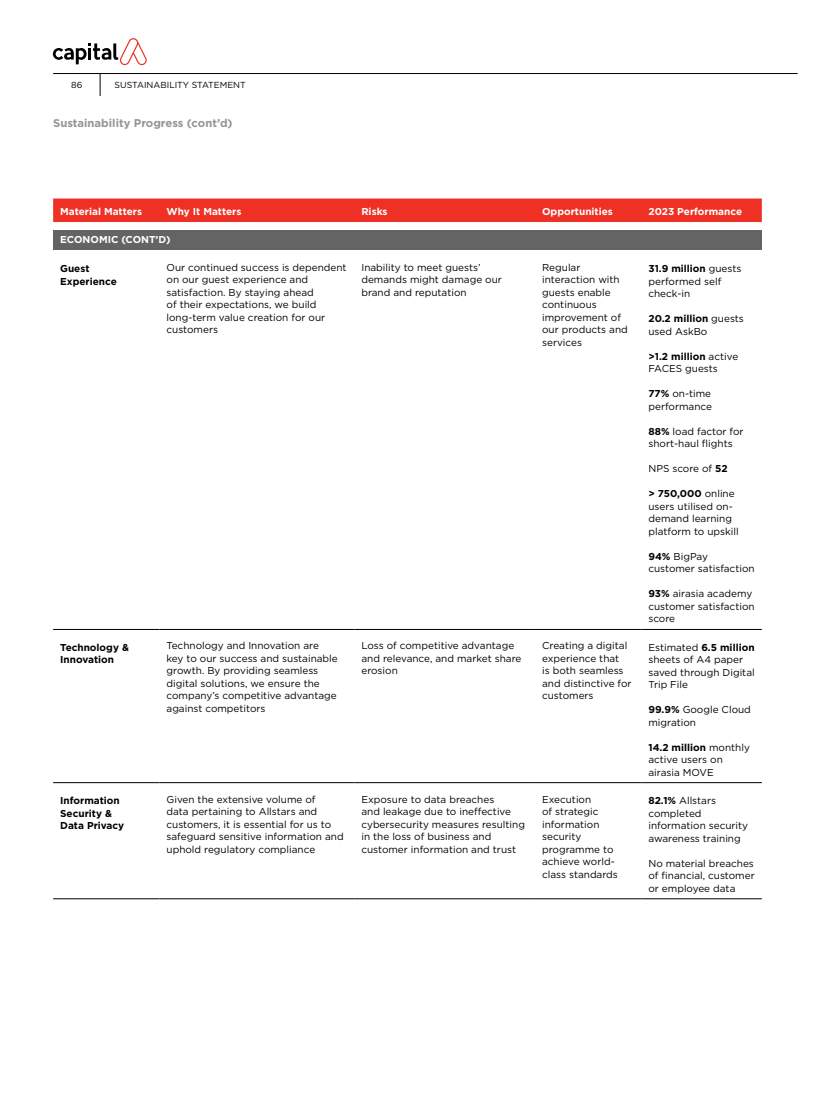
<style>
.page{position:relative;width:815px;height:1099px;background:#fff}
.page>*{position:absolute;margin:0;border:0;box-sizing:border-box;transform-origin:0 0}
.t1{font:700 11.25px "Gotham";color:#939598}
.t2{font:10px/12.5px "Gotham";color:#000}
.t3{font:700 10px "Gotham";color:#fff}
.t4{font:700 10px/12.5px "Gotham";color:#000}
.t5{font:8.75px "Gotham";color:#000}
.s1{font-weight:700}
</style>
<div class="page">
<div style="left:53px;top:198px;width:709px;height:24px;background:#ee3124"></div>
<div style="left:53px;top:230px;width:709px;height:20px;background:#636466"></div>
<hr style="left:53px;top:629px;width:106px;height:1px;background:#000">
<hr style="left:159px;top:629px;width:195px;height:1px;background:#000">
<hr style="left:354px;top:629px;width:181px;height:1px;background:#000">
<hr style="left:535px;top:629px;width:106px;height:1px;background:#000">
<hr style="left:641px;top:629px;width:121px;height:1px;background:#000">
<hr style="left:53px;top:782px;width:106px;height:1px;background:#000">
<hr style="left:159px;top:782px;width:195px;height:1px;background:#000">
<hr style="left:354px;top:782px;width:181px;height:1px;background:#000">
<hr style="left:535px;top:782px;width:106px;height:1px;background:#000">
<hr style="left:641px;top:782px;width:121px;height:1px;background:#000">
<hr style="left:53px;top:898px;width:106px;height:1px;background:#000">
<hr style="left:159px;top:898px;width:195px;height:1px;background:#000">
<hr style="left:354px;top:898px;width:181px;height:1px;background:#000">
<hr style="left:535px;top:898px;width:106px;height:1px;background:#000">
<hr style="left:641px;top:898px;width:121px;height:1px;background:#000">
<hr style="left:53px;top:73px;width:745px;height:1px;background:#000">
<svg style="left:100px;top:74px;width:1px;height:22px"></svg>
<svg style="left:53px;top:38px;width:94px;height:27px"></svg>
<p class="t5" style="left:71px;top:79px;width:13px">86</p>
<p class="t5" style="left:115px;top:79px;width:133px">SUSTAINABILITY STATEMENT</p>
<p class="t1" style="left:53px;top:117px;width:181px">Sustainability Progress (cont’d)</p>
<p class="t3" style="left:60px;top:206px;width:83px">Material Matters</p>
<p class="t3" style="left:167px;top:206px;width:76px">Why It Matters</p>
<p class="t3" style="left:361px;top:206px;width:28px">Risks</p>
<p class="t3" style="left:542px;top:206px;width:72px">Opportunities</p>
<p class="t3" style="left:648px;top:206px;width:95px">2023 Performance</p>
<p class="t3" style="left:60px;top:233px;width:112px">ECONOMIC (CONT’D)</p>
<p class="t4" style="left:60px;top:262px;width:58px">Guest<br>Experience</p>
<p class="t2" style="left:167px;top:261px;width:182px">Our continued success is dependent on our guest experience and satisfaction. By staying ahead<br>of their expectations, we build long-term value creation for our customers</p>
<p class="t2" style="left:361px;top:261px;width:142px">Inability to meet guests’ demands might damage our brand and reputation</p>
<p class="t2" style="left:542px;top:261px;width:87px">Regular interaction with guests enable continuous improvement of our products and services</p>
<p class="t2" style="left:648px;top:262px;width:94px"><span class="s1">31.9 million</span> guests performed self check-in</p>
<p class="t2" style="left:648px;top:312px;width:97px"><span class="s1">20.2 million</span> guests used AskBo</p>
<p class="t2" style="left:648px;top:350px;width:91px"><span class="s1">&gt;1.2 million</span> active<br>FACES guests</p>
<p class="t2" style="left:648px;top:387px;width:65px"><span class="s1">77%</span> on-time performance</p>
<p class="t2" style="left:648px;top:425px;width:97px"><span class="s1">88%</span> load factor for short-haul flights</p>
<p class="t2" style="left:648px;top:462px;width:81px">NPS score of <span class="s1">52</span></p>
<p class="t2" style="left:648px;top:487px;width:92px"><span class="s1">&gt; 750,000</span> online users utilised on&shy;demand learning platform to upskill</p>
<p class="t2" style="left:648px;top:550px;width:108px"><span class="s1">94%</span> BigPay customer satisfaction</p>
<p class="t2" style="left:648px;top:587px;width:108px"><span class="s1">93%</span> airasia academy customer satisfaction score</p>
<p class="t4" style="left:60px;top:640px;width:70px">Technology &amp;<br>Innovation</p>
<p class="t2" style="left:167px;top:639px;width:173px">Technology and Innovation are key to our success and sustainable growth. By providing seamless digital solutions, we ensure the company’s competitive advantage against competitors</p>
<p class="t2" style="left:361px;top:639px;width:162px">Loss of competitive advantage and relevance, and market share erosion</p>
<p class="t2" style="left:542px;top:639px;width:91px">Creating a digital experience that<br>is both seamless and distinctive for customers</p>
<p class="t2" style="left:648px;top:640px;width:108px">Estimated <span class="s1">6.5 million </span>sheets of A4 paper saved through Digital<br>Trip File</p>
<p class="t2" style="left:648px;top:703px;width:104px"><span class="s1">99.9%</span> Google Cloud migration</p>
<p class="t2" style="left:648px;top:740px;width:103px"><span class="s1">14.2 million</span> monthly active users on airasia MOVE</p>
<p class="t4" style="left:60px;top:794px;width:65px">Information<br>Security &amp;<br>Data Privacy</p>
<p class="t2" style="left:167px;top:792px;width:179px">Given the extensive volume of<br>data pertaining to Allstars and customers, it is essential for us to safeguard sensitive information and uphold regulatory compliance</p>
<p class="t2" style="left:361px;top:792px;width:165px">Exposure to data breaches<br>and leakage due to ineffective cybersecurity measures resulting in the loss of business and customer information and trust</p>
<p class="t2" style="left:542px;top:792px;width:77px">Execution<br>of strategic information security programme to achieve world&shy;class standards</p>
<p class="t2" style="left:648px;top:794px;width:101px"><span class="s1">82.1%</span> Allstars completed information security awareness training</p>
<p class="t2" style="left:648px;top:856px;width:108px;text-align:justify">No material breaches of financial, customer or employee data</p>
</div>
